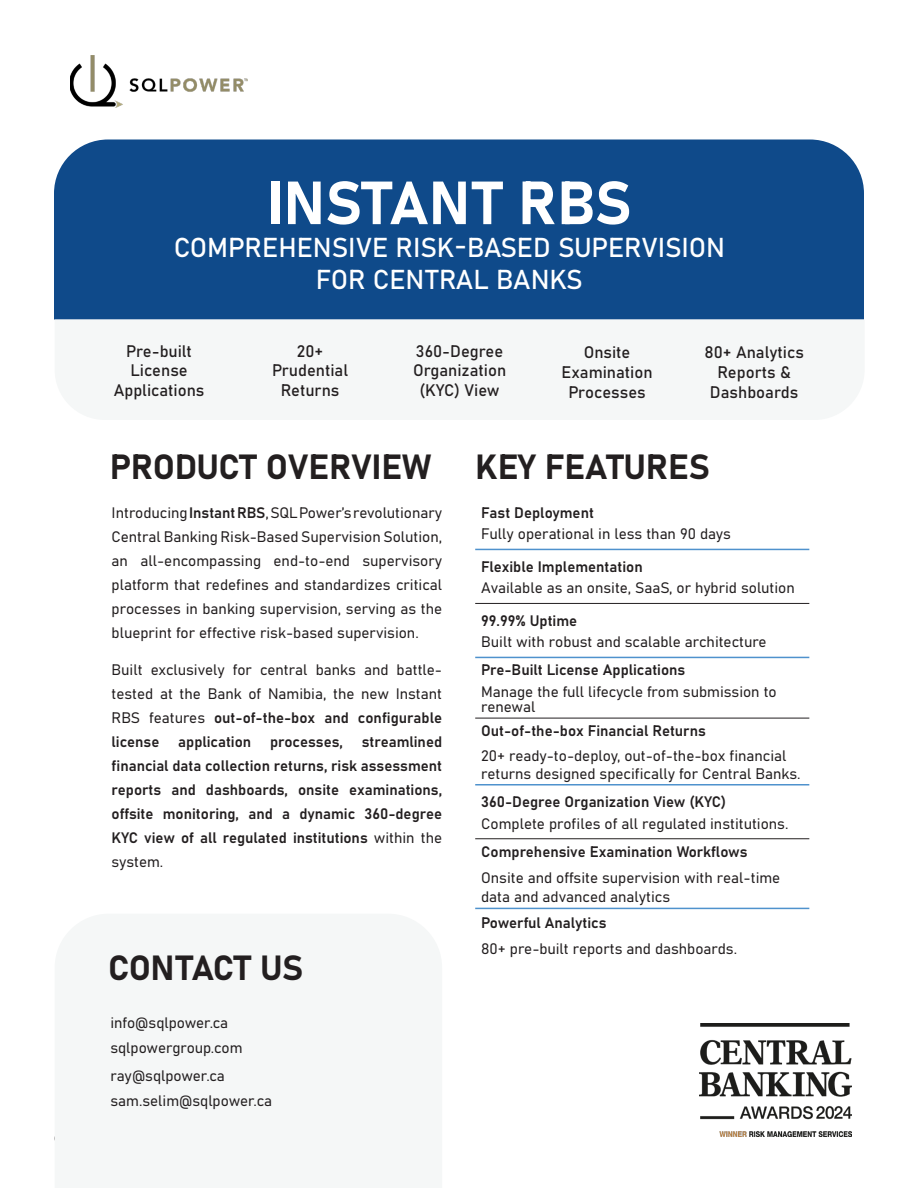
<style>
.page{position:relative;width:918px;height:1188px;background:#fff}
.page>*{position:absolute;margin:0;border:0;box-sizing:border-box;transform-origin:0 0}
.t1{font:60px "Bahnschrift";color:#fff}
.t2{font:34.5px "Bahnschrift";color:#231f20}
.t3{font:34.5px "Bahnschrift";letter-spacing:-.02em;color:#231f20}
.t4{font:27px/32.4px "Bahnschrift";color:#fff;text-align:center}
.t5{font:16.5px/19.8px "Bahnschrift";color:#231f20;text-align:center}
.t6{font:15px/24px "Bahnschrift";color:#231f20}
</style>
<div class="page">
<div style="left:54px;top:140px;width:810px;height:180px;background:#0f4a8a"></div>
<img style="left:71px;top:55px;width:176px;height:53px">
<hr style="left:475px;top:549px;width:334px;height:1px;background:#4f92cd">
<hr style="left:475px;top:657px;width:334px;height:1px;background:#4f92cd">
<hr style="left:475px;top:784px;width:334px;height:2px;background:#4f92cd">
<hr style="left:475px;top:908px;width:334px;height:1px;background:#4f92cd">
<hr style="left:475px;top:603px;width:334px;height:1px;background:#231f20">
<hr style="left:475px;top:718px;width:334px;height:1px;background:#231f20">
<hr style="left:475px;top:839px;width:334px;height:1px;background:#231f20">
<img style="left:699px;top:1024px;width:153px;height:112px">
<h1 class="t1" style="left:267px;top:157px;width:366px">INSTANT RBS</h1>
<h3 class="t4" style="left:174px;top:229px;width:553px">COMPREHENSIVE RISK-BASED SUPERVISION<br>FOR CENTRAL BANKS</h3>
<p class="t5" style="left:114px;top:340px;width:92px">Pre-built<br>License<br>Applications</p>
<p class="t5" style="left:413px;top:340px;width:95px">360-Degree<br>Organization (KYC) View</p>
<p class="t5" style="left:704px;top:341px;width:101px">80+ Analytics<br>Reports &amp;<br>Dashboards</p>
<p class="t5" style="left:272px;top:340px;width:78px">20+<br>Prudential<br>Returns</p>
<p class="t5" style="left:561px;top:341px;width:93px">Onsite<br>Examination<br>Processes</p>
<h2 class="t2" style="left:110px;top:441px;width:323px">PRODUCT OVERVIEW</h2>
<p class="t6" style="left:112px;top:500px;width:332px;text-align:justify">Introducing Instant RBS, SQL Power’s revolutionary Central Banking Risk-Based Supervision Solution, an all-encompassing end-to-end supervisory platform that redefines and standardizes critical processes in banking supervision, serving as the blueprint for effective risk-based supervision.</p>
<p class="t6" style="left:112px;top:657px;width:332px;text-align:justify">Built exclusively for central banks and battle&shy;tested at the Bank of Namibia, the new Instant RBS features out-of-the-box and configurable license</p>
<p class="t6" style="left:112px;top:729px;width:332px;text-align:justify;text-indent:250px">streamlined financial data collection returns, risk assessment reports and dashboards, onsite examinations, offsite monitoring, and a dynamic 360-degree KYC view of all regulated institutions within the system.</p>
<p class="t6" style="left:178px;top:729px;width:75px">application</p>
<p class="t6" style="left:270px;top:729px;width:74px">processes,</p>
<h2 class="t3" style="left:108px;top:942px;width:197px">CONTACT US</h2>
<p class="t6" style="left:110px;top:1009px;width:134px;line-height:25.5px">info@sqlpower.ca sqlpowergroup.com</p>
<p class="t6" style="left:110px;top:1062px;width:163px;line-height:25.5px">ray@sqlpower.ca sam.selim@sqlpower.ca</p>
<h2 class="t2" style="left:475px;top:441px;width:236px">KEY FEATURES</h2>
<p class="t6" style="left:481px;top:502px;width:251px;line-height:20.2px">Fast Deployment<br>Fully operational in less than 90 days</p>
<p class="t6" style="left:481px;top:554px;width:315px;line-height:21.8px">Flexible Implementation<br>Available as an onsite, SaaS, or hybrid solution</p>
<p class="t6" style="left:481px;top:608px;width:287px;line-height:21.8px">99.99% Uptime<br>Built with robust and scalable architecture</p>
<p class="t6" style="left:481px;top:658px;width:297px;line-height:21.8px">Pre-Built License Applications<br>Manage the full lifecycle from submission to</p>
<p class="t6" style="left:481px;top:694px;width:307px">renewal<br>Out-of-the-box Financial Returns<br>20+ ready-to-deploy, out-of-the-box financial</p>
<p class="t6" style="left:481px;top:758px;width:321px;line-height:28px">returns designed specifically for Central Banks.<br>360-Degree Organization View (KYC)</p>
<p class="t6" style="left:481px;top:808px;width:309px;line-height:28px">Complete profiles of all regulated institutions.<br>Comprehensive Examination Workflows</p>
<p class="t6" style="left:481px;top:867px;width:301px;line-height:19.5px">Onsite and offsite supervision with real-time data and advanced analytics</p>
<p class="t6" style="left:481px;top:909px;width:257px;line-height:26.2px">Powerful Analytics<br>80+ pre-built reports and dashboards.</p>
</div>
